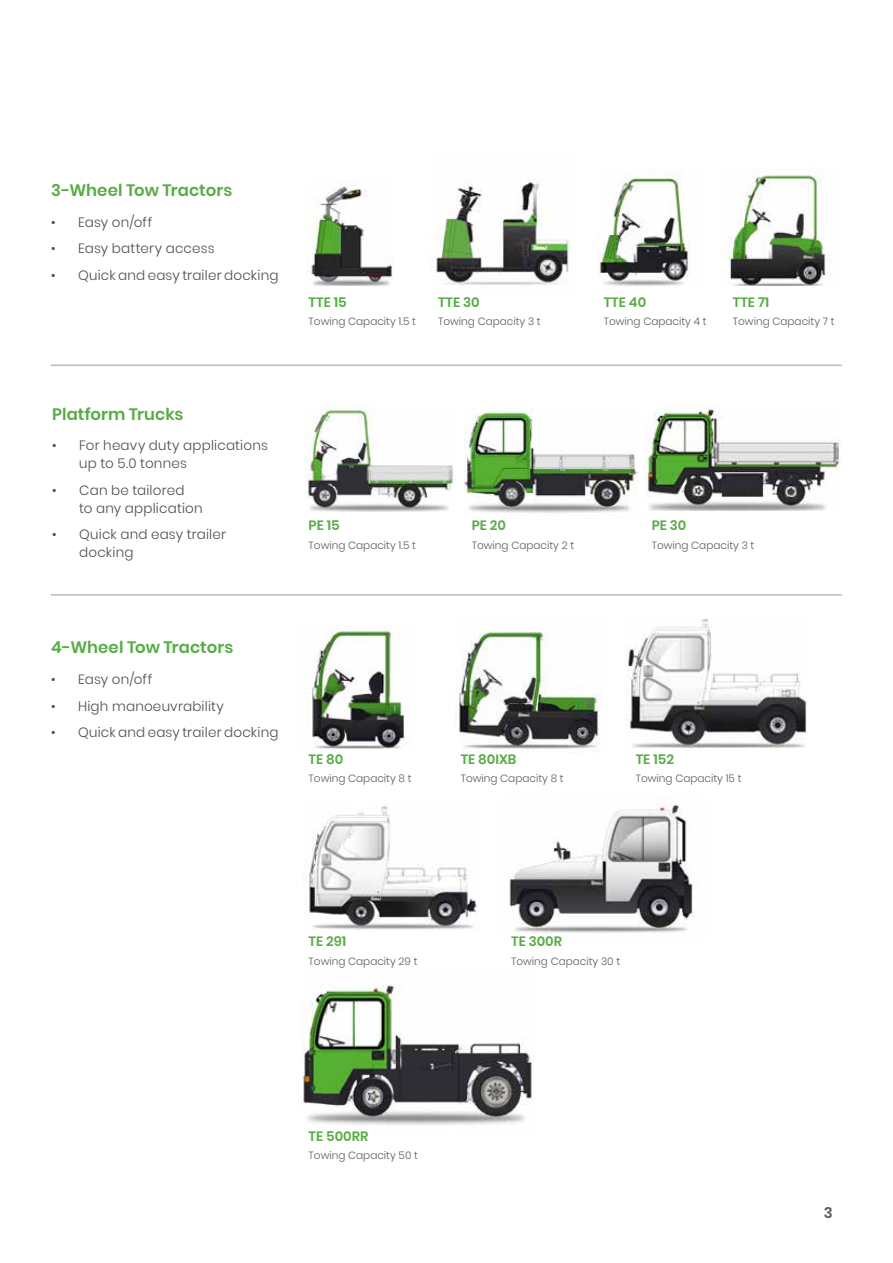
<style>
.page{position:relative;width:893px;height:1263px;background:#fff}
.page>*{position:absolute;margin:0;border:0;box-sizing:border-box;transform-origin:0 0}
.t1{font:600 16.5px "Poppins";letter-spacing:.005em;color:#57ac45}
.t2{font:600 15px "Poppins";color:#585e5c}
.t3{font:300 13.5px/18px "Poppins";letter-spacing:.015em;color:#4e4d53}
.t4{font:600 13.5px "Poppins";color:#57ac45}
.t5{font:300 10.5px "Poppins";color:#5b5c5c}
</style>
<div class="page">
<img style="left:597px;top:172px;width:94px;height:114px">
<img style="left:721px;top:167px;width:111px;height:119px">
<img style="left:432px;top:179px;width:137px;height:106px">
<img style="left:306px;top:181px;width:87px;height:105px">
<img style="left:301px;top:984px;width:233px;height:141px">
<img style="left:455px;top:631px;width:144px;height:118px">
<img style="left:307px;top:625px;width:98px;height:124px">
<img style="left:627px;top:619px;width:180px;height:128px">
<hr style="left:51px;top:594px;width:791px;height:2px;background:#b6bcbd">
<hr style="left:51px;top:365px;width:791px;height:1px;background:#b6bcbd">
<img style="left:305px;top:405px;width:148px;height:107px">
<img style="left:464px;top:408px;width:174px;height:105px">
<img style="left:646px;top:406px;width:196px;height:104px">
<img style="left:303px;top:806px;width:174px;height:124px">
<img style="left:509px;top:797px;width:185px;height:136px">
<h1 class="t1" style="left:51px;top:181px;width:183px">3-Wheel Tow Tractors</h1>
<p class="t3" style="left:51px;top:213px;width:103px">• Easy on/off</p>
<p class="t3" style="left:51px;top:240px;width:165px">• Easy battery access</p>
<p class="t3" style="left:51px;top:266px;width:229px">• Quick and easy trailer docking</p>
<p class="t4" style="left:309px;top:294px;width:40px">TTE 15</p>
<p class="t5" style="left:309px;top:315px;width:109px">Towing Capacity 1.5 t</p>
<p class="t4" style="left:438px;top:294px;width:43px">TTE 30</p>
<p class="t4" style="left:604px;top:294px;width:44px">TTE 40</p>
<p class="t4" style="left:733px;top:294px;width:38px">TTE 71</p>
<p class="t5" style="left:438px;top:315px;width:104px">Towing Capacity 3 t</p>
<p class="t5" style="left:604px;top:315px;width:104px">Towing Capacity 4 t</p>
<p class="t5" style="left:733px;top:315px;width:103px">Towing Capacity 7 t</p>
<h1 class="t1" style="left:52px;top:404px;width:133px">Platform Trucks</h1>
<p class="t3" style="left:79px;top:437px;width:190px;text-indent:-27px">• For heavy duty applications up to 5.0 tonnes</p>
<p class="t3" style="left:79px;top:481px;width:125px;text-indent:-27px">• Can be tailored<br>to any application</p>
<p class="t3" style="left:79px;top:526px;width:148px;text-indent:-27px">• Quick and easy trailer docking</p>
<p class="t4" style="left:309px;top:518px;width:33px">PE 15</p>
<p class="t5" style="left:309px;top:539px;width:109px">Towing Capacity 1.5 t</p>
<p class="t4" style="left:472px;top:518px;width:36px">PE 20</p>
<p class="t5" style="left:472px;top:539px;width:104px">Towing Capacity 2 t</p>
<p class="t4" style="left:652px;top:518px;width:36px">PE 30</p>
<p class="t5" style="left:652px;top:539px;width:104px">Towing Capacity 3 t</p>
<h1 class="t1" style="left:51px;top:638px;width:184px">4-Wheel Tow Tractors</h1>
<p class="t3" style="left:51px;top:670px;width:103px">• Easy on/off</p>
<p class="t3" style="left:51px;top:697px;width:175px">• High manoeuvrability</p>
<p class="t3" style="left:51px;top:723px;width:229px">• Quick and easy trailer docking</p>
<p class="t4" style="left:309px;top:751px;width:36px">TE 80</p>
<p class="t5" style="left:309px;top:772px;width:105px">Towing Capacity 8 t</p>
<p class="t4" style="left:461px;top:751px;width:57px">TE 80IXB</p>
<p class="t5" style="left:461px;top:772px;width:105px">Towing Capacity 8 t</p>
<p class="t4" style="left:636px;top:751px;width:40px">TE 152</p>
<p class="t5" style="left:636px;top:772px;width:107px">Towing Capacity 15 t</p>
<p class="t4" style="left:309px;top:934px;width:39px">TE 291</p>
<p class="t4" style="left:511px;top:934px;width:53px">TE 300R</p>
<p class="t5" style="left:309px;top:955px;width:110px">Towing Capacity 29 t</p>
<p class="t5" style="left:511px;top:955px;width:111px">Towing Capacity 30 t</p>
<p class="t4" style="left:309px;top:1128px;width:61px">TE 500RR</p>
<p class="t5" style="left:309px;top:1149px;width:111px">Towing Capacity 50 t</p>
<h2 class="t2" style="left:824px;top:1204px;width:10px">3</h2>
</div>
